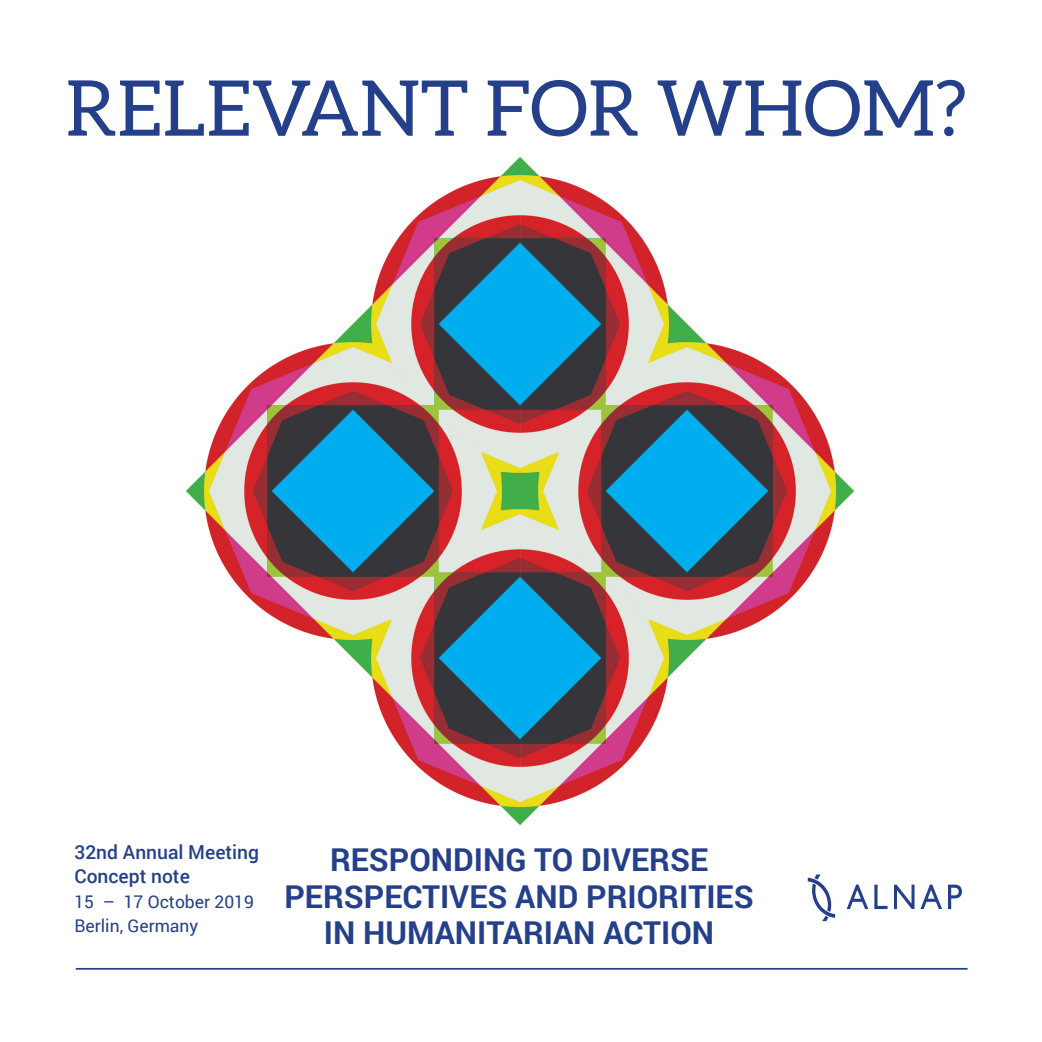
<style>
.page{position:relative;width:1042px;height:1042px;background:#fff}
.page>*{position:absolute;margin:0;border:0;box-sizing:border-box;transform-origin:0 0}
.A_head{font:77px "Aleo";color:#24408a}
.A_head-2{font:700 31.5px/36.8px "Roboto";color:#24408a;text-align:center}
.B_head{font:500 19.25px/24.5px "Roboto";color:#24408a}
.B_head-2{font:17.5px/24.5px "Roboto";color:#24408a}
</style>
<div class="page">
<img style="left:185px;top:156px;width:670px;height:670px">
<svg style="left:846px;top:884px;width:116px;height:25px"></svg>
<svg style="left:808px;top:874px;width:27px;height:47px"></svg>
<hr style="left:76px;top:968px;width:891px;height:1px;background:#24408a">
<p class="A_head" style="left:66px;top:65px;width:902px">RELEVANT FOR WHOM?</p>
<p class="B_head" style="left:74px;top:839px;width:186px">32nd Annual Meeting<br>Concept note</p>
<p class="B_head-2" style="left:74px;top:888px;width:181px">15 – 17 October 2019<br>Berlin, Germany</p>
<p class="A_head-2" style="left:284px;top:840px;width:471px">RESPONDING TO DIVERSE<br>PERSPECTIVES AND PRIORITIES<br>IN HUMANITARIAN ACTION</p>
</div>
